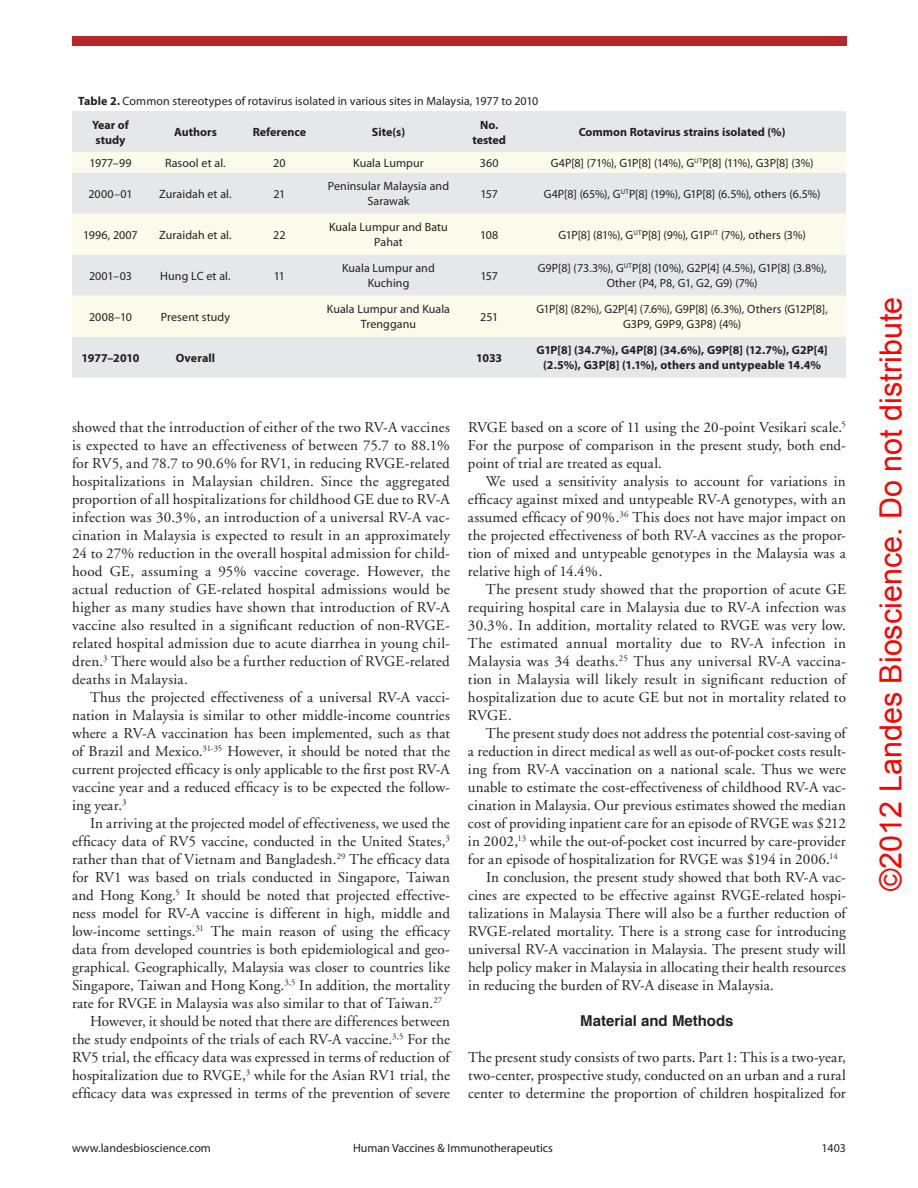
<style>
.page{position:relative;width:918px;height:1188px;background:#fff}
.page>*{position:absolute;margin:0;border:0;box-sizing:border-box;transform-origin:0 0}
.t1{font:30.45px "Arial";color:#f00}
.t2{font:15px/18px "Adobe Garamond";letter-spacing:.01em;color:#231f20;text-align:justify}
.t3{font:700 15px "Helvetica";color:#231f20}
.t4{font:12px/15px "Myriad Pro";letter-spacing:.005em;color:#231f20;text-align:center}
.t5{font:700 12px/15px "Myriad Pro";color:#231f20;text-align:center}
.t6{font:12px "Myriad Pro";letter-spacing:-.02em;color:#231f20}
.t7{font:12px "Myriad Pro";letter-spacing:-.015em;color:#231f20}
.s1{font-weight:700}
</style>
<div class="page">
<div style="left:72px;top:36px;width:774px;height:10px;background:#b7262b"></div>
<div style="left:72px;top:111px;width:774px;height:267px;background:#e6e7e9"></div>
<svg style="left:72px;top:152px;width:774px;height:185px;background:#f1f1ea"></svg>
<p class="t4" style="left:92px;top:89px;width:448px;line-height:23.5px;text-align:left;text-indent:-14px"><span class="s1">Table 2.</span> Common stereotypes of rotavirus isolated in various sites in Malaysia, 1977 to 2010<br><span class="s1">Year of</span></p>
<p class="t5" style="left:96px;top:132px;width:32px">study</p>
<p class="t5" style="left:174px;top:124px;width:44px">Authors</p>
<p class="t5" style="left:253px;top:124px;width:55px">Reference</p>
<p class="t5" style="left:372px;top:124px;width:35px">Site(s)</p>
<p class="t5" style="left:472px;top:117px;width:35px">No. tested</p>
<p class="t5" style="left:579px;top:124px;width:208px">Common Rotavirus strains isolated (%)</p>
<p class="t4" style="left:90px;top:155px;width:44px">1977–99</p>
<p class="t4" style="left:165px;top:155px;width:62px">Rasool et al.</p>
<p class="t4" style="left:273px;top:155px;width:14px">20</p>
<p class="t4" style="left:353px;top:155px;width:72px">Kuala Lumpur</p>
<p class="t4" style="left:480px;top:155px;width:20px">360</p>
<p class="t6" style="left:551px;top:155px;width:264px">G4P[8] (71%), G1P[8] (14%), G<sup>UT</sup>P[8] (11%), G3P[8] (3%)</p>
<p class="t4" style="left:88px;top:186px;width:46px">2000–01</p>
<p class="t4" style="left:159px;top:186px;width:74px">Zuraidah et al.</p>
<p class="t4" style="left:274px;top:186px;width:13px">21</p>
<p class="t4" style="left:328px;top:178px;width:123px">Peninsular Malaysia and<br>Sarawak</p>
<p class="t4" style="left:480px;top:186px;width:19px">157</p>
<p class="t4" style="left:544px;top:186px;width:278px">G4P[8] (65%), G<sup>UT</sup>P[8] (19%), G1P[8] (6.5%), others (6.5%)</p>
<p class="t4" style="left:83px;top:227px;width:56px">1996, 2007</p>
<p class="t4" style="left:159px;top:227px;width:74px">Zuraidah et al.</p>
<p class="t4" style="left:273px;top:227px;width:14px">22</p>
<p class="t4" style="left:329px;top:219px;width:120px">Kuala Lumpur and Batu<br>Pahat</p>
<p class="t4" style="left:480px;top:227px;width:20px">108</p>
<p class="t7" style="left:559px;top:227px;width:249px">G1P[8] (81%), G<sup>UT</sup>P[8] (9%), G1P <sup>UT</sup> (7%), others (3%)</p>
<p class="t4" style="left:89px;top:268px;width:44px">2001–03</p>
<p class="t4" style="left:160px;top:268px;width:72px">Hung LC et al.</p>
<p class="t4" style="left:274px;top:268px;width:13px">11</p>
<p class="t4" style="left:342px;top:260px;width:94px">Kuala Lumpur and<br>Kuching</p>
<p class="t4" style="left:480px;top:268px;width:19px">157</p>
<p class="t4" style="left:538px;top:260px;width:290px">G9P[8] (73.3%), G<sup>UT</sup>P[8] (10%), G2P[4] (4.5%), G1P[8] (3.8%),<br>Other (P4, P8, G1, G2, G9) (7%)</p>
<p class="t4" style="left:89px;top:309px;width:44px">2008–10</p>
<p class="t4" style="left:161px;top:309px;width:71px">Present study</p>
<p class="t4" style="left:327px;top:301px;width:125px">Kuala Lumpur and Kuala<br>Trengganu</p>
<p class="t4" style="left:480px;top:309px;width:20px">251</p>
<p class="t4" style="left:536px;top:301px;width:293px">G1P[8] (82%), G2P[4] (7.6%), G9P[8] (6.3%), Others (G12P[8],<br>G3P9, G9P9, G3P8) (4%)</p>
<p class="t5" style="left:82px;top:350px;width:59px">1977–2010</p>
<p class="t5" style="left:176px;top:350px;width:41px">Overall</p>
<p class="t5" style="left:476px;top:350px;width:28px">1033</p>
<p class="t5" style="left:537px;top:342px;width:293px">G1P[8] (34.7%), G4P[8] (34.6%), G9P[8] (12.7%), G2P[4] (2.5%), G3P[8] (1.1%), others and untypeable 14.4%</p>
<p class="t2" style="left:72px;top:419px;width:379px">showed that the introduction of either of the two RV-A vaccines is expected to have an effectiveness of between 75.7 to 88.1% for RV5, and 78.7 to 90.6% for RV1, in reducing RVGE-related hospitalizations in Malaysian children. Since the aggregated proportion of all hospitalizations for childhood GE due to RV-A infection was 30.3%, an introduction of a universal RV-A vac&shy;cination in Malaysia is expected to result in an approximately 24 to 27% reduction in the overall hospital admission for child&shy;hood GE, assuming a 95% vaccine coverage. However, the actual reduction of GE-related hospital admissions would be higher as many studies have shown that introduction of RV-A vaccine also resulted in a significant reduction of non-RVGE&shy;related hospital admission due to acute diarrhea in young chil&shy;dren.<sup>3</sup> There would also be a further reduction of RVGE-related deaths in Malaysia.</p>
<p class="t2" style="left:72px;top:689px;width:379px;text-indent:18px">Thus the projected effectiveness of a universal RV-A vacci&shy;nation in Malaysia is similar to other middle-income countries where a RV-A vaccination has been implemented, such as that of Brazil and Mexico.<sup>31-35</sup> However, it should be noted that the current projected efficacy is only applicable to the first post RV-A vaccine year and a reduced efficacy is to be expected the follow&shy;ing year.<sup>3</sup></p>
<p class="t2" style="left:90px;top:815px;width:361px">In arriving at the projected model of effectiveness, we used the</p>
<p class="t2" style="left:72px;top:833px;width:379px">efficacy data of RV5 vaccine, conducted in the United States,<sup>3</sup></p>
<p class="t2" style="left:72px;top:851px;width:379px">rather than that of Vietnam and Bangladesh.<sup>29</sup> The efficacy data</p>
<p class="t2" style="left:72px;top:869px;width:379px">for RV1 was based on trials conducted in Singapore, Taiwan</p>
<p class="t2" style="left:72px;top:887px;width:379px">and Hong Kong.<sup>5</sup> It should be noted that projected effective-</p>
<p class="t2" style="left:72px;top:905px;width:380px">ness model for RV-A vaccine is different in high, middle and</p>
<p class="t2" style="left:72px;top:923px;width:379px">low-income settings.<sup>31</sup> The main reason of using the efficacy</p>
<p class="t2" style="left:72px;top:941px;width:379px">data from developed countries is both epidemiological and geo-</p>
<p class="t2" style="left:72px;top:959px;width:379px">graphical. Geographically, Malaysia was closer to countries like</p>
<p class="t2" style="left:72px;top:977px;width:379px">Singapore, Taiwan and Hong Kong.<sup>3,5</sup> In addition, the mortality</p>
<p class="t2" style="left:72px;top:995px;width:372px">rate for RVGE in Malaysia was also similar to that of Taiwan.<sup>27</sup></p>
<p class="t2" style="left:90px;top:1013px;width:361px">However, it should be noted that there are differences between</p>
<p class="t2" style="left:72px;top:1031px;width:379px">the study endpoints of the trials of each RV-A vaccine.<sup>3,5</sup> For the</p>
<p class="t2" style="left:72px;top:1049px;width:379px">RV5 trial, the efficacy data was expressed in terms of reduction of</p>
<p class="t2" style="left:72px;top:1067px;width:379px">hospitalization due to RVGE,<sup>3</sup> while for the Asian RV1 trial, the</p>
<p class="t2" style="left:72px;top:1085px;width:379px">efficacy data was expressed in terms of the prevention of severe</p>
<p class="t2" style="left:468px;top:419px;width:379px">RVGE based on a score of 11 using the 20-point Vesikari scale.<sup>5<br></sup>For the purpose of comparison in the present study, both end&shy;point of trial are treated as equal.</p>
<p class="t2" style="left:468px;top:473px;width:379px;text-indent:18px">We used a sensitivity analysis to account for variations in efficacy against mixed and untypeable RV-A genotypes, with an assumed efficacy of 90%.<sup>36</sup> This does not have major impact on the projected effectiveness of both RV-A vaccines as the propor&shy;tion of mixed and untypeable genotypes in the Malaysia was a relative high of 14.4%.</p>
<p class="t2" style="left:468px;top:581px;width:380px;text-indent:18px">The present study showed that the proportion of acute GE requiring hospital care in Malaysia due to RV-A infection was 30.3%. In addition, mortality related to RVGE was very low.<br>The estimated annual mortality due to RV-A infection in Malaysia was 34 deaths.<sup>25</sup> Thus any universal RV-A vaccina&shy;tion in Malaysia will likely result in significant reduction of hospitalization due to acute GE but not in mortality related to RVGE.</p>
<p class="t2" style="left:486px;top:725px;width:361px">The present study does not address the potential cost-saving of</p>
<p class="t2" style="left:468px;top:743px;width:379px">a reduction in direct medical as well as out-of-pocket costs result-</p>
<p class="t2" style="left:468px;top:761px;width:379px">ing from RV-A vaccination on a national scale. Thus we were</p>
<p class="t2" style="left:468px;top:779px;width:379px">unable to estimate the cost-effectiveness of childhood RV-A vac-</p>
<p class="t2" style="left:468px;top:797px;width:379px">cination in Malaysia. Our previous estimates showed the median</p>
<p class="t2" style="left:468px;top:815px;width:379px">cost of providing inpatient care for an episode of RVGE was $212</p>
<p class="t2" style="left:468px;top:833px;width:379px">in 2002,<sup>13</sup> while the out-of-pocket cost incurred by care-provider</p>
<p class="t2" style="left:468px;top:851px;width:371px">for an episode of hospitalization for RVGE was $194 in 2006.<sup>14</sup></p>
<p class="t2" style="left:486px;top:869px;width:361px">In conclusion, the present study showed that both RV-A vac-</p>
<p class="t2" style="left:468px;top:887px;width:379px">cines are expected to be effective against RVGE-related hospi-</p>
<p class="t2" style="left:468px;top:905px;width:379px">talizations in Malaysia There will also be a further reduction of</p>
<p class="t2" style="left:468px;top:923px;width:379px">RVGE-related mortality. There is a strong case for introducing</p>
<p class="t2" style="left:468px;top:941px;width:379px">universal RV-A vaccination in Malaysia. The present study will</p>
<p class="t2" style="left:468px;top:959px;width:379px">help policy maker in Malaysia in allocating their health resources</p>
<p class="t2" style="left:468px;top:977px;width:307px">in reducing the burden of RV-A disease in Malaysia.</p>
<p class="t3" style="left:580px;top:1009px;width:155px">Material and Methods</p>
<p class="t2" style="left:468px;top:1049px;width:379px">The present study consists of two parts. Part 1: This is a two-year, two-center, prospective study, conducted on an urban and a rural center to determine the proportion of children hospitalized for</p>
<p class="t4" style="left:72px;top:1140px;width:140px">www.landesbioscience.com</p>
<p class="t4" style="left:353px;top:1140px;width:201px">Human Vaccines &amp; Immunotherapeutics</p>
<p class="t4" style="left:821px;top:1140px;width:26px">1403</p>
<h1 class="t1" style="left:871px;top:891px;width:595px;rotate:-90deg">©2012 Landes Bioscience. Do not distribute</h1>
</div>
